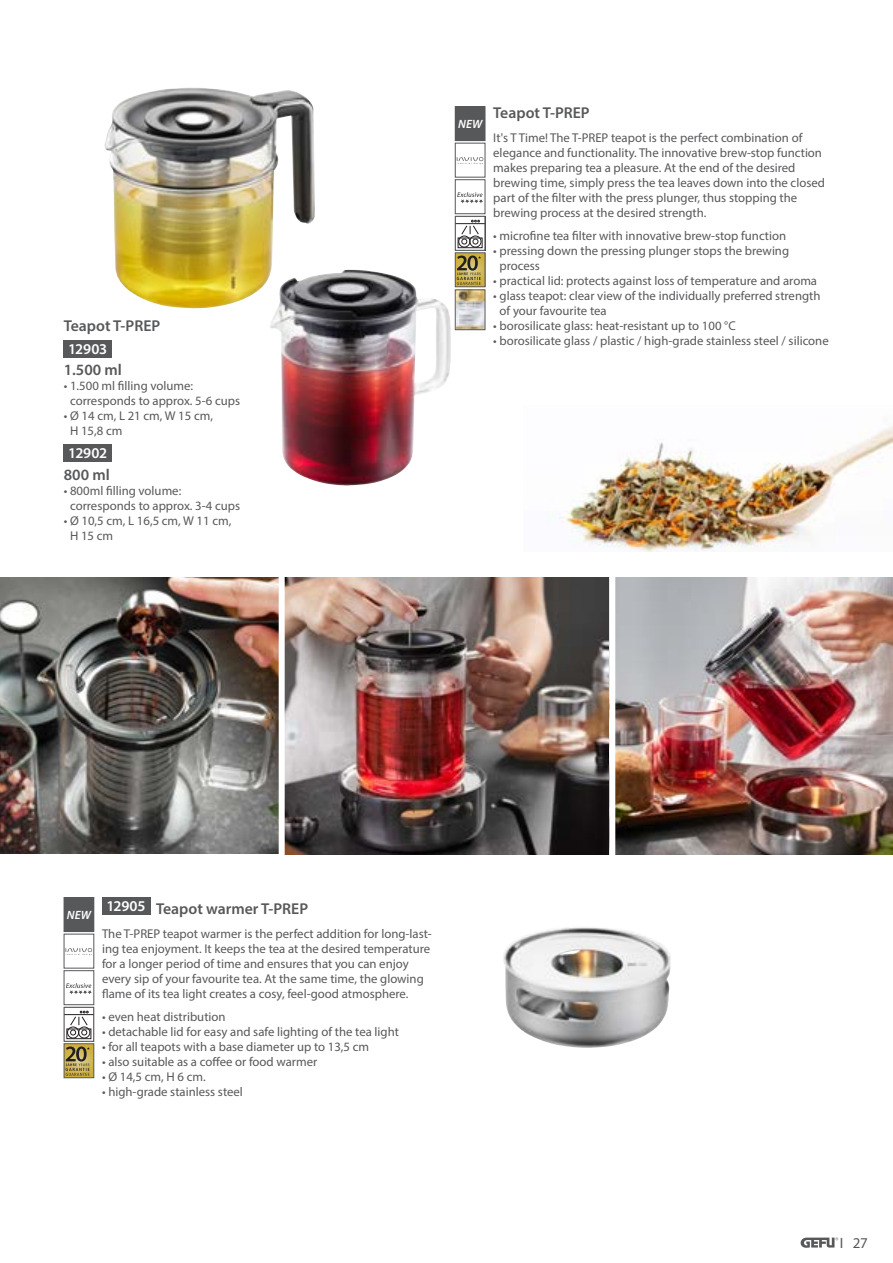
<style>
.page{position:relative;width:893px;height:1263px;background:#fff}
.page>*{position:absolute;margin:0;border:0;box-sizing:border-box;transform-origin:0 0}
.t1{font:600 15.75px "Myriad Pro";color:#57585a}
.t2{font:600 15px "Myriad Pro";letter-spacing:-.01em;color:#fff}
.t3{font:15px "Myriad Pro";color:#57585a}
.t4{font:12.75px/15px "Myriad Pro";color:#57585a}
.t5{font:italic 600 12px "Myriad Pro";letter-spacing:.015em;color:#fff}
</style>
<div class="page">
<img style="left:0;top:578px;width:279px;height:276px">
<img style="left:285px;top:578px;width:324px;height:276px">
<img style="left:615px;top:578px;width:278px;height:276px">
<img style="left:559px;top:427px;width:334px;height:124px">
<svg style="left:457px;top:254px;width:26px;height:31px"></svg>
<svg style="left:457px;top:256px;width:24px;height:29px"></svg>
<div style="left:455px;top:252px;width:30px;height:35px;border:1px solid #57585a"></div>
<svg style="left:457px;top:157px;width:26px;height:7px"></svg>
<div style="left:455px;top:143px;width:30px;height:34px;border:1px solid #57585a"></div>
<svg style="left:457px;top:192px;width:26px;height:11px"></svg>
<div style="left:455px;top:179px;width:30px;height:35px;border:1px solid #57585a"></div>
<div style="left:455px;top:107px;width:30px;height:34px;background:#57585a"></div>
<div style="left:455px;top:106px;width:30px;height:35px;border:1px solid #57585a"></div>
<svg style="left:457px;top:219px;width:26px;height:30px"></svg>
<div style="left:455px;top:216px;width:30px;height:35px;border:1px solid #57585a"></div>
<div style="left:64px;top:1043px;width:30px;height:35px;border:1px solid #57585a"></div>
<svg style="left:66px;top:948px;width:26px;height:7px"></svg>
<svg style="left:66px;top:983px;width:26px;height:11px"></svg>
<div style="left:64px;top:970px;width:30px;height:35px;border:1px solid #57585a"></div>
<div style="left:64px;top:897px;width:30px;height:34px;background:#57585a"></div>
<div style="left:64px;top:897px;width:30px;height:35px;border:1px solid #57585a"></div>
<svg style="left:64px;top:1010px;width:30px;height:66px"></svg>
<div style="left:64px;top:1007px;width:30px;height:34px;border:1px solid #57585a"></div>
<img style="left:104px;top:88px;width:211px;height:221px">
<img style="left:269px;top:270px;width:182px;height:215px">
<img style="left:503px;top:927px;width:168px;height:121px">
<img style="left:457px;top:292px;width:26px;height:36px">
<div style="left:455px;top:290px;width:30px;height:40px;border:1px solid #57585a"></div>
<div style="left:64px;top:340px;width:48px;height:17px;background:#57585a"></div>
<div style="left:64px;top:445px;width:48px;height:17px;background:#57585a"></div>
<div style="left:102px;top:897px;width:48px;height:17px;background:#57585a"></div>
<svg style="left:801px;top:1237px;width:37px;height:11px"></svg>
<p class="t1" style="left:64px;top:315px;width:98px">Teapot T-PREP</p>
<p class="t2" style="left:68px;top:339px;width:41px">12903</p>
<p class="t1" style="left:64px;top:360px;width:60px">1.500 ml</p>
<p class="t4" style="left:70px;top:378px;width:171px;text-indent:-6px">• 1.500 ml filling volume: corresponds to approx. 5-6 cups</p>
<p class="t4" style="left:70px;top:408px;width:144px;text-indent:-6px">• Ø 14 cm, L 21 cm, W 15 cm,<br>H 15,8 cm</p>
<p class="t2" style="left:68px;top:444px;width:40px">12902</p>
<p class="t1" style="left:64px;top:464px;width:47px">800 ml</p>
<p class="t4" style="left:70px;top:483px;width:171px;text-indent:-6px">• 800ml filling volume: corresponds to approx. 3-4 cups</p>
<p class="t4" style="left:70px;top:513px;width:163px;text-indent:-6px">• Ø 10,5 cm, L 16,5 cm, W 11 cm,<br>H 15 cm</p>
<p class="t5" style="left:458px;top:116px;width:26px">NEW</p>
<p class="t1" style="left:493px;top:103px;width:98px">Teapot T-PREP</p>
<p class="t4" style="left:493px;top:130px;width:333px">It's T Time! The T-PREP teapot is the perfect combination of elegance and functionality. The innovative brew-stop function makes preparing tea a pleasure. At the end of the desired brewing time, simply press the tea leaves down into the closed part of the filter with the press plunger, thus stopping the brewing process at the desired strength.</p>
<p class="t4" style="left:493px;top:228px;width:294px">• microfine tea filter with innovative brew-stop function</p>
<p class="t4" style="left:500px;top:243px;width:291px;text-indent:-6px">• pressing down the pressing plunger stops the brewing process</p>
<p class="t4" style="left:493px;top:273px;width:325px">• practical lid: protects against loss of temperature and aroma</p>
<p class="t4" style="left:500px;top:288px;width:322px;text-indent:-6px">• glass teapot: clear view of the individually preferred strength of your favourite tea</p>
<p class="t4" style="left:493px;top:318px;width:244px">• borosilicate glass: heat-resistant up to 100 °C</p>
<p class="t4" style="left:493px;top:333px;width:337px">• borosilicate glass / plastic / high-grade stainless steel / silicone</p>
<p class="t5" style="left:67px;top:907px;width:26px">NEW</p>
<p class="t1" style="left:106px;top:899px;width:203px"><sup>12905</sup> Teapot warmer T-PREP</p>
<p class="t4" style="left:102px;top:926px;width:331px">The T-PREP teapot warmer is the perfect addition for long-last&shy;ing tea enjoyment. It keeps the tea at the desired temperature for a longer period of time and ensures that you can enjoy every sip of your favourite tea. At the same time, the glowing flame of its tea light creates a cosy, feel-good atmosphere.</p>
<p class="t4" style="left:102px;top:1009px;width:125px">• even heat distribution</p>
<p class="t4" style="left:102px;top:1024px;width:298px">• detachable lid for easy and safe lighting of the tea light</p>
<p class="t4" style="left:102px;top:1039px;width:269px">• for all teapots with a base diameter up to 13,5 cm</p>
<p class="t4" style="left:102px;top:1054px;width:217px">• also suitable as a coffee or food warmer</p>
<p class="t4" style="left:102px;top:1069px;width:105px">• Ø 14,5 cm, H 6 cm.</p>
<p class="t4" style="left:102px;top:1084px;width:142px">• high-grade stainless steel</p>
<p class="t3" style="left:840px;top:1233px;width:30px">I 27</p>
</div>
